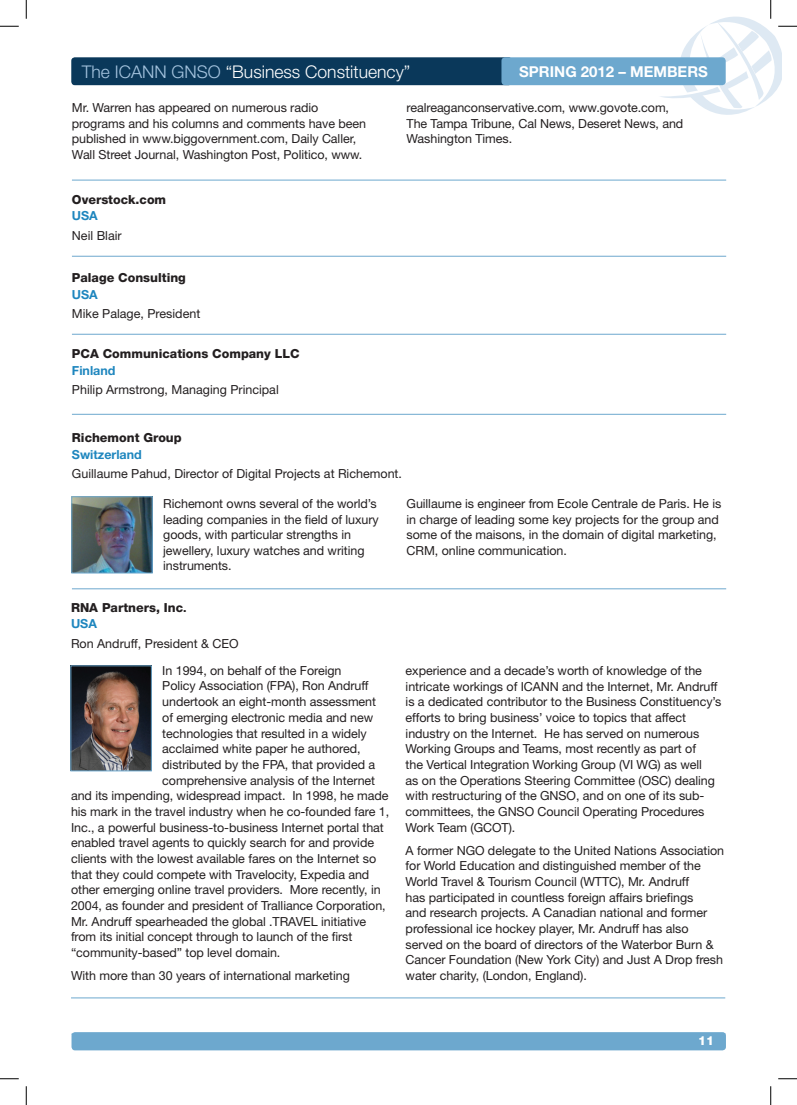
<style>
.page{position:relative;width:797px;height:1105px;background:#fff}
.page>*{position:absolute;margin:0;border:0;box-sizing:border-box;transform-origin:0 0}
.t1{font:300 17.5px "Helvetica Neue LT Std";color:#fff}
.t2{font:700 15px "Helvetica Neue LT Std";color:#fff}
.t3{font:12.5px/15.8px "Helvetica Neue LT Std";letter-spacing:-.005em;color:#231f20}
.t4{font:800 12.5px/16.2px "Helvetica Neue LT Std";color:#231f20}
.t5{font:700 12.5px "Helvetica Neue LT Std";color:#1e86be}
.t6{font:800 12.5px "Helvetica Neue LT Std";color:#fff}
.s1{color:#a5c4df}
.s2{font-weight:700}
.s3{font-weight:700;color:#1e86be}
</style>
<div class="page">
<div style="left:71px;top:57px;width:441px;height:28px;background:#0a385a;border-radius:4px"></div>
<div style="left:501px;top:57px;width:224px;height:28px;background:#6da8ce;border-radius:4px"></div>
<hr style="left:72px;top:414px;width:654px;height:1px;background:#6da8ce">
<hr style="left:72px;top:588px;width:654px;height:1px;background:#6da8ce">
<hr style="left:71px;top:997px;width:654px;height:1px;background:#6da8ce">
<img style="left:73px;top:667px;width:77px;height:102px">
<div style="left:71px;top:665px;width:81px;height:106px;border:1px solid #6da8ce"></div>
<div style="left:71px;top:1032px;width:655px;height:18px;background:#6da8ce;border-radius:4px"></div>
<hr style="left:72px;top:256px;width:654px;height:1px;background:#6da8ce">
<hr style="left:72px;top:180px;width:654px;height:1px;background:#6da8ce">
<hr style="left:72px;top:334px;width:654px;height:1px;background:#6da8ce">
<img style="left:73px;top:498px;width:78px;height:73px">
<div style="left:71px;top:496px;width:82px;height:77px;border:1px solid #6da8ce"></div>
<svg style="left:0;top:25px;width:19px;height:2px"></svg>
<svg style="left:0;top:1078px;width:19px;height:1px"></svg>
<svg style="left:778px;top:1078px;width:19px;height:1px"></svg>
<svg style="left:25px;top:0;width:2px;height:19px"></svg>
<svg style="left:25px;top:1086px;width:2px;height:19px"></svg>
<svg style="left:659px;top:0;width:138px;height:115px"></svg>
<svg style="left:770px;top:1086px;width:1px;height:19px"></svg>
<h1 class="t1" style="left:82px;top:61px;width:330px"><span class="s1">The ICANN GNSO</span> “Business Constituency”</h1>
<p class="t2" style="left:519px;top:62px;width:190px">SPRING 2012 – MEMBERS</p>
<p class="t3" style="left:72px;top:100px;width:296px">Mr. Warren has appeared on numerous radio programs and his columns and comments have been published in www.biggovernment.com, Daily Caller, Wall Street Journal, Washington Post, Politico, www.</p>
<p class="t3" style="left:406px;top:100px;width:278px">realreaganconservative.com, www.govote.com,<br>The Tampa Tribune, Cal News, Deseret News, and<br>Washington Times.</p>
<p class="t4" style="left:72px;top:192px;width:96px">Overstock.com</p>
<p class="t5" style="left:72px;top:208px;width:27px">USA</p>
<p class="t3" style="left:72px;top:228px;width:51px">Neil Blair</p>
<p class="t4" style="left:72px;top:270px;width:115px">Palage Consulting</p>
<p class="t5" style="left:72px;top:286px;width:27px">USA</p>
<p class="t3" style="left:72px;top:306px;width:130px">Mike Palage, President</p>
<p class="t4" style="left:72px;top:346px;width:229px">PCA Communications Company LLC</p>
<p class="t5" style="left:72px;top:362px;width:45px">Finland</p>
<p class="t3" style="left:72px;top:382px;width:208px">Philip Armstrong, Managing Principal</p>
<p class="t4" style="left:72px;top:430px;width:111px">Richemont Group</p>
<p class="t5" style="left:72px;top:446px;width:71px">Switzerland</p>
<p class="t3" style="left:72px;top:466px;width:331px">Guillaume Pahud, Director of Digital Projects at Richemont.</p>
<p class="t3" style="left:163px;top:495px;width:217px">Richemont owns several of the world’s leading companies in the field of luxury goods, with particular strengths in jewellery, luxury watches and writing instruments.</p>
<p class="t3" style="left:406px;top:495px;width:316px">Guillaume is engineer from Ecole Centrale de Paris. He is in charge of leading some key projects for the group and some of the maisons, in the domain of digital marketing, CRM, online communication.</p>
<p class="t4" style="left:71px;top:599px;width:117px">RNA Partners, Inc<span class="s2">.<br></span><span class="s3">USA</span></p>
<p class="t3" style="left:162px;top:630px;width:181px;line-height:26.9px;text-indent:-91px">Ron Andruff, President &amp; CEO<br>In 1994, on behalf of the Foreign</p>
<p class="t3" style="left:162px;top:678px;width:208px">Policy Association (FPA), Ron Andruff</p>
<p class="t3" style="left:162px;top:694px;width:215px">undertook an eight-month assessment</p>
<p class="t3" style="left:162px;top:709px;width:212px">of emerging electronic media and new</p>
<p class="t3" style="left:162px;top:725px;width:206px">technologies that resulted in a widely</p>
<p class="t3" style="left:162px;top:741px;width:200px">acclaimed white paper he authored,</p>
<p class="t3" style="left:162px;top:756px;width:214px">distributed by the FPA, that provided a</p>
<p class="t3" style="left:162px;top:772px;width:214px">comprehensive analysis of the Internet</p>
<p class="t3" style="left:71px;top:788px;width:319px">and its impending, widespread impact. In 1998, he made</p>
<p class="t3" style="left:71px;top:803px;width:320px">his mark in the travel industry when he co-founded fare 1,</p>
<p class="t3" style="left:71px;top:819px;width:314px">Inc., a powerful business-to-business Internet portal that</p>
<p class="t3" style="left:71px;top:835px;width:304px">enabled travel agents to quickly search for and provide</p>
<p class="t3" style="left:71px;top:850px;width:307px">clients with the lowest available fares on the Internet so</p>
<p class="t3" style="left:71px;top:866px;width:300px">that they could compete with Travelocity, Expedia and</p>
<p class="t3" style="left:71px;top:882px;width:311px">other emerging online travel providers. More recently, in</p>
<p class="t3" style="left:71px;top:897px;width:316px">2004, as founder and president of Tralliance Corporation,</p>
<p class="t3" style="left:71px;top:913px;width:297px">Mr. Andruff spearheaded the global .TRAVEL initiative</p>
<p class="t3" style="left:71px;top:929px;width:283px">from its initial concept through to launch of the first</p>
<p class="t3" style="left:71px;top:945px;width:211px">“community-based” top level domain.</p>
<p class="t3" style="left:71px;top:967px;width:280px">With more than 30 years of international marketing</p>
<p class="t3" style="left:405px;top:662px;width:317px">experience and a decade’s worth of knowledge of the intricate workings of ICANN and the Internet, Mr. Andruff is a dedicated contributor to the Business Constituency’s efforts to bring business’ voice to topics that affect industry on the Internet. He has served on numerous Working Groups and Teams, most recently as part of<br>the Vertical Integration Working Group (VI WG) as well<br>as on the Operations Steering Committee (OSC) dealing with restructuring of the GNSO, and on one of its sub&shy;committees, the GNSO Council Operating Procedures Work Team (GCOT).</p>
<p class="t3" style="left:405px;top:842px;width:320px">A former NGO delegate to the United Nations Association for World Education and distinguished member of the World Travel &amp; Tourism Council (WTTC), Mr. Andruff<br>has participated in countless foreign affairs briefings<br>and research projects. A Canadian national and former professional ice hockey player, Mr. Andruff has also served on the board of directors of the Waterbor Burn &amp; Cancer Foundation (New York City) and Just A Drop fresh water charity, (London, England).</p>
<p class="t6" style="left:698px;top:1033px;width:17px">11</p>
</div>
